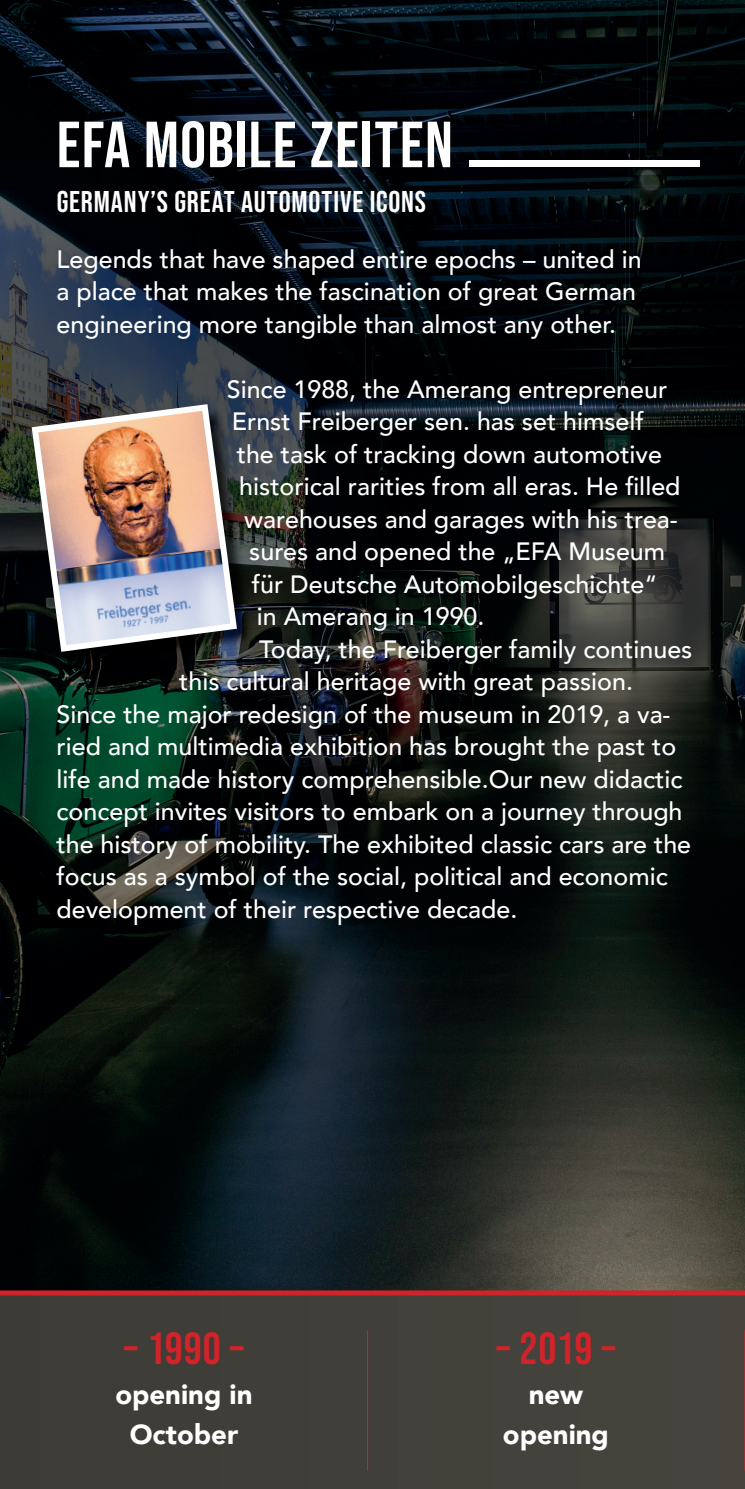
<style>
.page{position:relative;width:745px;height:1489px;background:#fff}
.page>*{position:absolute;margin:0;border:0;box-sizing:border-box;transform-origin:0 0}
.t1{font:65px "Bebas Neue";letter-spacing:.02em;color:#fff}
.t2{font:45px "Bebas Neue";letter-spacing:.01em;color:#d1232a}
.t3{font:30px "Bebas Neue";letter-spacing:.025em;color:#fff}
.t4{font:900 27.5px/40px "Avenir";color:#fff;text-align:center}
.t5{font:500 25px/32.5px "Avenir";color:#fff}
</style>
<div class="page">
<img style="left:0;top:0;width:744px;height:1290px">
<div style="left:0;top:1292px;width:744px;height:196px;background:#413f39"></div>
<div style="left:0;top:1290px;width:744px;height:5px;background:#d1232a"></div>
<img style="left:34px;top:407px;width:220px;height:262px">
<img style="left:28px;top:401px;width:212px;height:254px">
<div style="left:468px;top:160px;width:231px;height:7px;background:#fff"></div>
<hr style="left:367px;top:1329px;width:1px;height:141px;background:#d1232a">
<hr style="left:744px;top:1329px;width:1px;height:141px;background:#d1232a">
<h1 class="t1" style="left:57px;top:108px;width:397px">EFA MOBILE ZEITEN</h1>
<p class="t3" style="left:57px;top:185px;width:370px">GERMANY’S GREAT AUTOMOTIVE ICONS</p>
<p class="t5" style="left:57px;top:241px;width:586px">Legends that have shaped entire epochs – united in a place that makes the fascination of great German engineering more tangible than almost any other.</p>
<p class="t5" style="left:227px;top:371px;width:442px">Since 1988, the Amerang entrepreneur</p>
<p class="t5" style="left:232px;top:404px;width:413px">Ernst Freiberger sen. has set himself</p>
<p class="t5" style="left:237px;top:436px;width:426px">the task of tracking down automotive</p>
<p class="t5" style="left:239px;top:469px;width:442px">historical rarities from all eras. He filled</p>
<p class="t5" style="left:244px;top:501px;width:434px">warehouses and garages with his trea-</p>
<p class="t5" style="left:249px;top:534px;width:417px">sures and opened the „EFA Museum</p>
<p class="t5" style="left:252px;top:566px;width:407px">für Deutsche Automobilgeschichte“</p>
<p class="t5" style="left:257px;top:599px;width:229px">in Amerang in 1990.</p>
<p class="t5" style="left:259px;top:631px;width:434px">Today, the Freiberger family continues</p>
<p class="t5" style="left:179px;top:664px;width:455px">this cultural heritage with great passion.</p>
<p class="t5" style="left:57px;top:696px;width:615px">Since the major redesign of the museum in 2019, a va-</p>
<p class="t5" style="left:57px;top:729px;width:621px">ried and multimedia exhibition has brought the past to</p>
<p class="t5" style="left:57px;top:761px;width:627px">life and made history comprehensible.Our new didactic</p>
<p class="t5" style="left:57px;top:794px;width:627px">concept invites visitors to embark on a journey through</p>
<p class="t5" style="left:57px;top:826px;width:635px">the history of mobility. The exhibited classic cars are the</p>
<p class="t5" style="left:57px;top:859px;width:612px">focus as a symbol of the social, political and economic</p>
<p class="t5" style="left:57px;top:891px;width:462px">development of their respective decade.</p>
<h2 class="t2" style="left:124px;top:1322px;width:121px">– 1990 –</h2>
<p class="t4" style="left:115px;top:1373px;width:139px">opening in<br>October</p>
<h2 class="t2" style="left:496px;top:1322px;width:120px">– 2019 –</h2>
<p class="t4" style="left:502px;top:1373px;width:107px">new opening</p>
</div>
